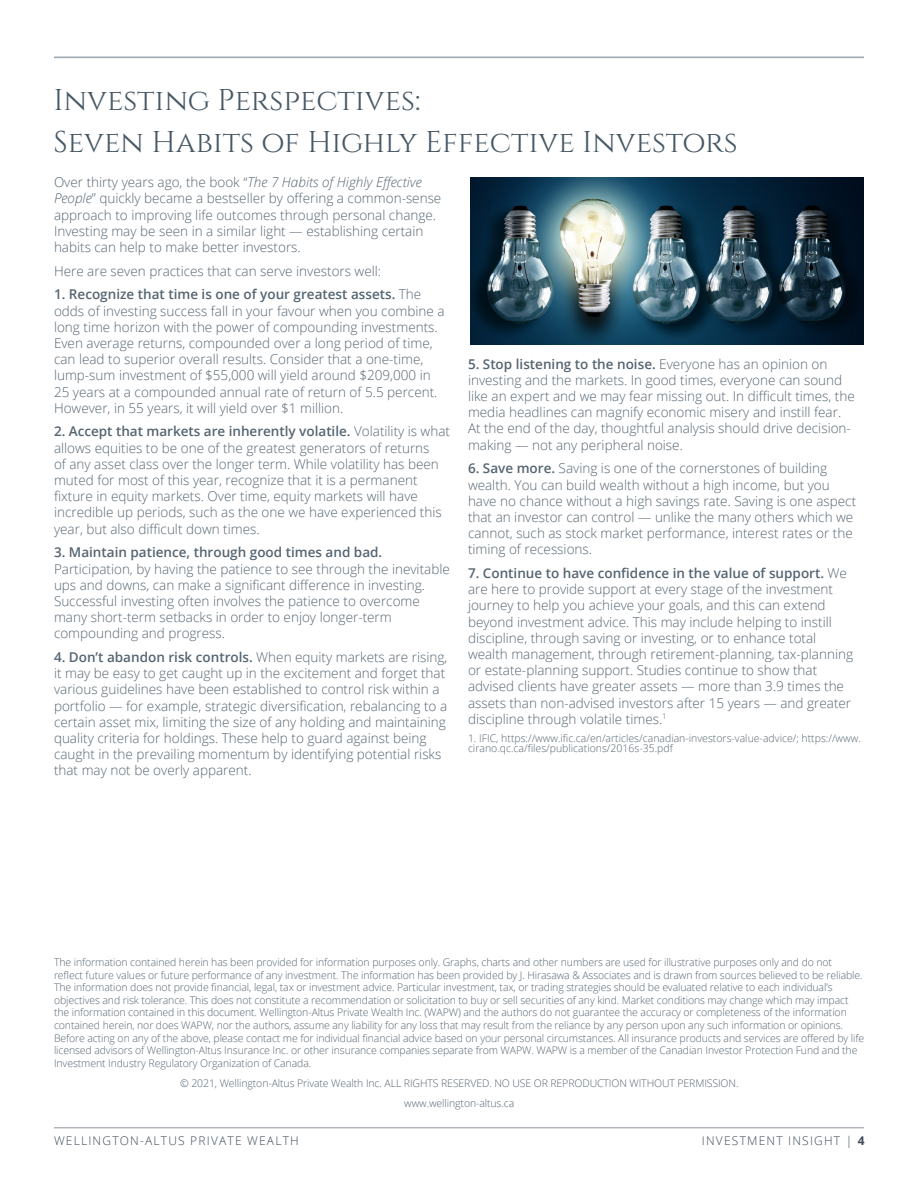
<style>
.page{position:relative;width:918px;height:1188px;background:#fff}
.page>*{position:absolute;margin:0;border:0;box-sizing:border-box;transform-origin:0 0}
.t1{font:30px "Cinzel";color:#475865}
.t2{font:300 13.5px/16.2px "Open Sans";color:#556571}
.t3{font:300 12px "Open Sans";letter-spacing:.1em;color:#3c4957}
.t4{font:300 10.5px/12.6px "Open Sans";letter-spacing:-.01em;color:#556571}
.s1{font-style:italic}
.s2{font-weight:600}
.s3{font-weight:700}
</style>
<div class="page">
<hr style="left:54px;top:56px;width:810px;height:2px;background:#9faab2">
<hr style="left:54px;top:1128px;width:810px;height:1px;background:#172938">
<img style="left:470px;top:177px;width:393px;height:168px">
<p class="t1" style="left:54px;top:83px;width:368px">Investing Perspectives:</p>
<p class="t1" style="left:54px;top:125px;width:686px">Seven Habits of Highly Effective Investors</p>
<p class="t2" style="left:54px;top:174px;width:389px">Over thirty years ago, the book “<span class="s1">The 7 Habits of Highly Effective People</span>” quickly became a bestseller by offering a common-sense approach to improving life outcomes through personal change.<br>Investing may be seen in a similar light — establishing certain habits can help to make better investors.</p>
<p class="t2" style="left:54px;top:262px;width:329px">Here are seven practices that can serve investors well:</p>
<p class="t2" style="left:54px;top:286px;width:392px"><span class="s2">1. Recognize that time is one of your greatest assets.</span> The odds of investing success fall in your favour when you combine a long time horizon with the power of compounding investments.<br>Even average returns, compounded over a long period of time, can lead to superior overall results. Consider that a one-time, lump-sum investment of $55,000 will yield around $209,000 in 25 years at a compounded annual rate of return of 5.5 percent.<br>However, in 55 years, it will yield over $1 million.</p>
<p class="t2" style="left:54px;top:423px;width:398px"><span class="s2">2. Accept that markets are inherently volatile.</span> Volatility is what allows equities to be one of the greatest generators of returns<br>of any asset class over the longer term. While volatility has been muted for most of this year, recognize that it is a permanent fixture in equity markets. Over time, equity markets will have incredible up periods, such as the one we have experienced this year, but also difficult down times.</p>
<p class="t2" style="left:54px;top:544px;width:397px"><span class="s2">3. Maintain patience, through good times and bad.<br></span>Participation, by having the patience to see through the inevitable ups and downs, can make a significant difference in investing.<br>Successful investing often involves the patience to overcome many short-term setbacks in order to enjoy longer-term compounding and progress.</p>
<p class="t2" style="left:54px;top:649px;width:395px"><span class="s2">4. Don’t abandon risk controls.</span> When equity markets are rising, it may be easy to get caught up in the excitement and forget that various guidelines have been established to control risk within a portfolio — for example, strategic diversification, rebalancing to a certain asset mix, limiting the size of any holding and maintaining quality criteria for holdings. These help to guard against being caught in the prevailing momentum by identifying potential risks that may not be overly apparent.</p>
<p class="t2" style="left:468px;top:355px;width:388px"><span class="s2">5. Stop listening to the noise.</span> Everyone has an opinion on investing and the markets. In good times, everyone can sound like an expert and we may fear missing out. In difficult times, the media headlines can magnify economic misery and instill fear.<br>At the end of the day, thoughtful analysis should drive decision&shy;making — not any peripheral noise.</p>
<p class="t2" style="left:468px;top:460px;width:390px"><span class="s2">6. Save more.</span> Saving is one of the cornerstones of building wealth. You can build wealth without a high income, but you have no chance without a high savings rate. Saving is one aspect that an investor can control — unlike the many others which we cannot, such as stock market performance, interest rates or the timing of recessions.</p>
<p class="t2" style="left:468px;top:565px;width:387px"><span class="s2">7. Continue to have confidence in the value of support.</span> We are here to provide support at every stage of the investment journey to help you achieve your goals, and this can extend beyond investment advice. This may include helping to instill discipline, through saving or investing, or to enhance total wealth management, through retirement-planning, tax-planning or estate-planning support. Studies continue to show that advised clients have greater assets — more than 3.9 times the assets than non-advised investors after 15 years — and greater discipline through volatile times.<sup>1</sup></p>
<p class="t4" style="left:468px;top:733px;width:394px;line-height:10.5px">1. IFIC, https://www.ific.ca/en/articles/canadian-investors-value-advice/; https://www. cirano.qc.ca/files/publications/2016s-35.pdf</p>
<p class="t4" style="left:54px;top:956px;width:812px">The information contained herein has been provided for information purposes only. Graphs, charts and other numbers are used for illustrative purposes only and do not<br>reflect future values or future performance of any investment. The information has been provided by J. Hirasawa &amp; Associates and is drawn from sources believed to be reliable.<br>The information does not provide financial, legal, tax or investment advice. Particular investment, tax, or trading strategies should be evaluated relative to each individual’s objectives and risk tolerance. This does not constitute a recommendation or solicitation to buy or sell securities of any kind. Market conditions may change which may impact the information contained in this document. Wellington-Altus Private Wealth Inc. (WAPW) and the authors do not guarantee the accuracy or completeness of the information contained herein, nor does WAPW, nor the authors, assume any liability for any loss that may result from the reliance by any person upon any such information or opinions.<br>Before acting on any of the above, please contact me for individual financial advice based on your personal circumstances. All insurance products and services are offered by life licensed advisors of Wellington-Altus Insurance Inc. or other insurance companies separate from WAPW. WAPW is a member of the Canadian Investor Protection Fund and the Investment Industry Regulatory Organization of Canada.</p>
<p class="t4" style="left:180px;top:1077px;width:560px">© 2021, Wellington-Altus Private Wealth Inc. ALL RIGHTS RESERVED. NO USE OR REPRODUCTION WITHOUT PERMISSION.</p>
<p class="t4" style="left:404px;top:1097px;width:111px">www.wellington-altus.ca</p>
<p class="t3" style="left:54px;top:1132px;width:246px">WELLINGTON-ALTUS PRIVATE WEALTH</p>
<p class="t3" style="left:702px;top:1132px;width:164px">INVESTMENT INSIGHT | <span class="s3">4</span></p>
</div>
